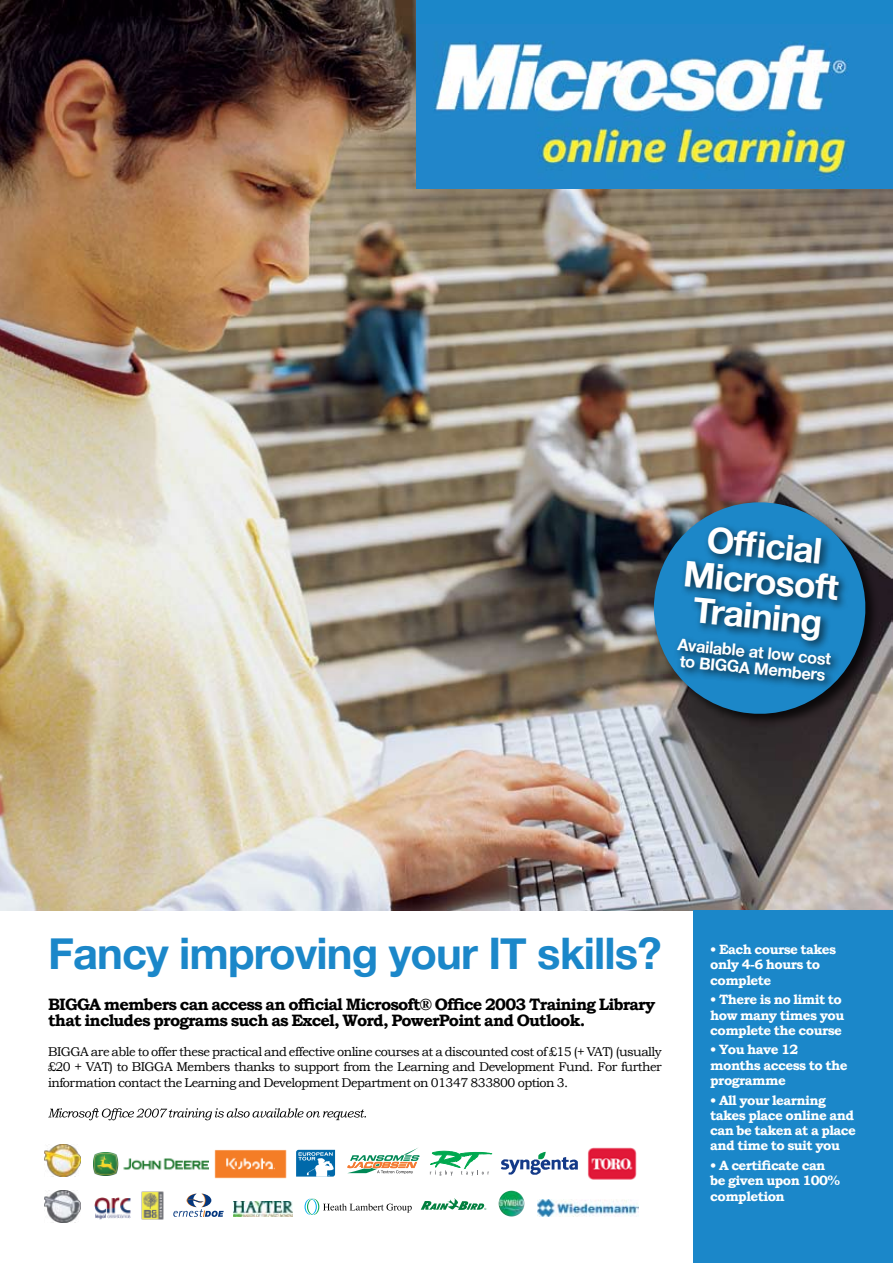
<style>
.page{position:relative;width:893px;height:1263px;background:#fff}
.page>*{position:absolute;margin:0;border:0;box-sizing:border-box;transform-origin:0 0}
.t1{font:700 43.5px "Helvetica Neue";letter-spacing:-.02em;color:#1b87c9}
.t2{font:700 35.55px/35.5px "Helvetica Neue";color:#fff;text-align:center}
.t3{font:700 16.5px/15.3px "Bookman Old Style";letter-spacing:-.05em;color:#000}
.t4{font:700 16.35px/16.5px "Helvetica Neue";color:#fff}
.t5{font:700 13.5px/15.3px "Bookman Old Style";letter-spacing:-.04em;color:#fff}
.t6{font:12.75px/15.3px "Bookman Old Style";letter-spacing:-.04em;color:#000;text-align:justify}
</style>
<div class="page">
<img style="left:0;top:0;width:893px;height:910px">
<div style="left:417px;top:0;width:476px;height:188px;background:#1b87c9"></div>
<img style="left:434px;top:41px;width:415px;height:138px">
<div style="left:652px;top:500px;width:227px;height:228px;background:#000;opacity:.75"></div>
<img style="left:644px;top:493px;width:231px;height:230px">
<div style="left:672px;top:522px;width:177px;height:169px;background:#000;opacity:.75"></div>
<div style="left:693px;top:910px;width:200px;height:353px;background:#1b87c9"></div>
<svg style="left:48px;top:1108px;width:318px;height:12px"></svg>
<img style="left:93px;top:1152px;width:116px;height:23px">
<svg style="left:296px;top:1149px;width:40px;height:28px"></svg>
<img style="left:214px;top:1150px;width:73px;height:29px">
<svg style="left:347px;top:1148px;width:73px;height:26px"></svg>
<svg style="left:430px;top:1151px;width:62px;height:25px"></svg>
<svg style="left:501px;top:1152px;width:77px;height:23px"></svg>
<img style="left:587px;top:1147px;width:50px;height:33px">
<img style="left:45px;top:1144px;width:36px;height:32px">
<img style="left:45px;top:1190px;width:36px;height:32px">
<img style="left:95px;top:1197px;width:36px;height:22px">
<img style="left:141px;top:1192px;width:22px;height:27px">
<svg style="left:173px;top:1193px;width:51px;height:24px"></svg>
<img style="left:234px;top:1201px;width:59px;height:15px">
<svg style="left:305px;top:1199px;width:107px;height:16px"></svg>
<svg style="left:421px;top:1198px;width:65px;height:12px"></svg>
<img style="left:537px;top:1199px;width:102px;height:17px">
<svg style="left:504px;top:1191px;width:8px;height:2px"></svg>
<h2 class="t2" style="left:688px;top:520px;width:167px;rotate:5deg">Offi cial<br>Microsoft<br>Training</h2>
<p class="t4" style="left:678px;top:636px;width:160px;rotate:5deg">Available atlow cost to BIGGA Members</p>
<h1 class="t1" style="left:48px;top:927px;width:615px">Fancy improving your IT skills?</h1>
<p class="t3" style="left:48px;top:997px;width:609px">BIGGA members can access an official Microsoft® Office 2003 Training Library that includes programs such as Excel, Word, PowerPoint and Outlook.</p>
<p class="t6" style="left:48px;top:1044px;width:615px">BIGGA are able to offer these practical and effective online courses at a discounted cost of £15 (+ VAT) (usually £20 + VAT) to BIGGA Members thanks to support from the Learning and Development Fund. For further information contact the Learning and Development Department on 01347 833800 option 3.</p>
<p class="t5" style="left:710px;top:942px;width:128px">• Each course takes only 4-6 hours to complete</p>
<p class="t5" style="left:710px;top:992px;width:136px">• There is no limit to how many times you complete the course</p>
<p class="t5" style="left:710px;top:1042px;width:139px">• You have 12 months access to the programme</p>
<p class="t5" style="left:710px;top:1092px;width:147px">• All your learning takes place online and can be taken at a place and time to suit you</p>
<p class="t5" style="left:710px;top:1157px;width:132px">• A certificate can be given upon 100% completion</p>
</div>
